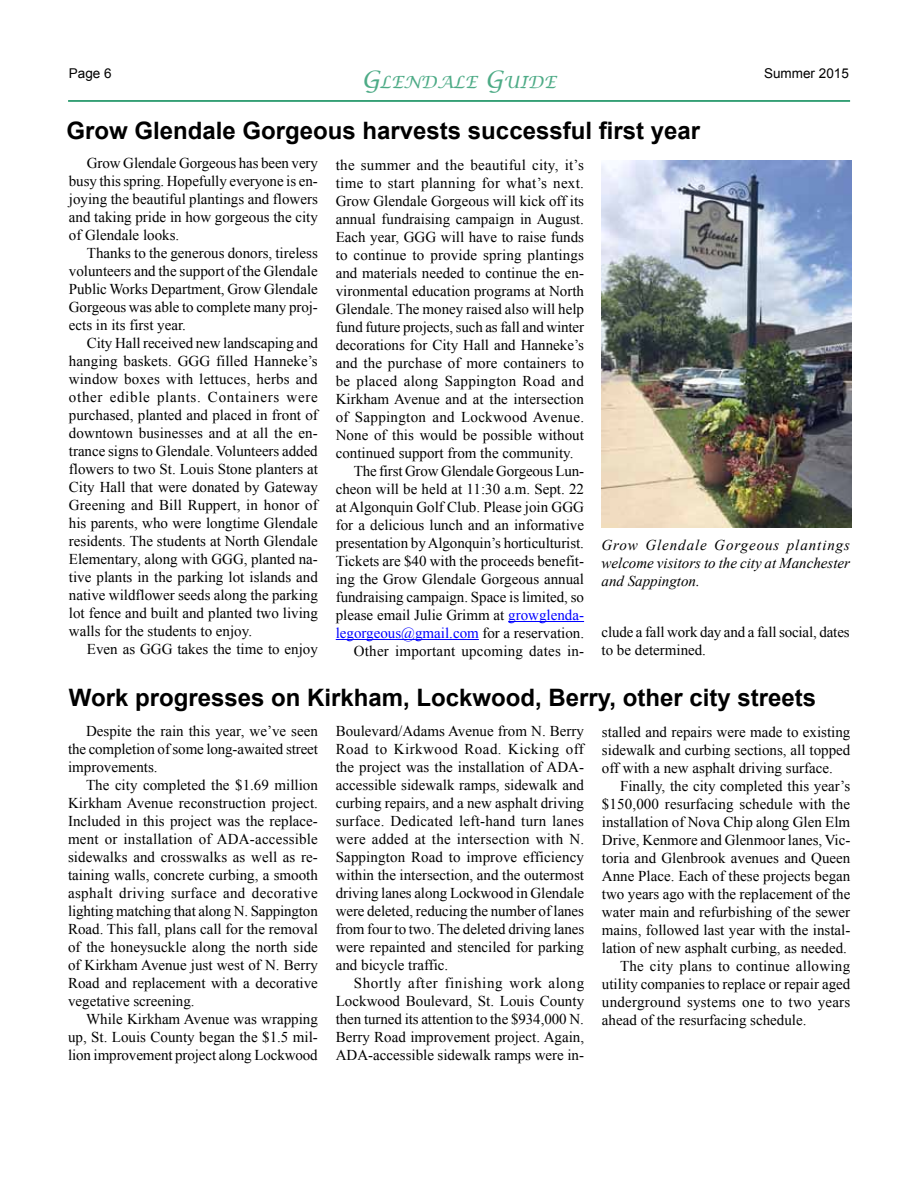
<style>
.page{position:relative;width:918px;height:1188px;background:#fff}
.page>*{position:absolute;margin:0;border:0;box-sizing:border-box;transform-origin:0 0}
.t1{font:700 24px "Arial";color:#000}
.t2{font:italic 16.8px "Lucida Calligraphy";color:#4dab86}
.t3{font:15px/18px "Times New Roman";color:#000;text-align:justify}
.t4{font:15px "Times New Roman";letter-spacing:.02em;color:#000}
.t5{font:italic 15px/18px "Times New Roman";color:#000;text-align:justify}
.t6{font:15px "Times New Roman";color:#00f}
.t7{font:15px "Times New Roman";letter-spacing:.025em;color:#000}
.t8{font:13.5px "Arial";color:#000}
.s1{font-size:24px}
.s2{color:#00f}
.s3{color:#000}
</style>
<div class="page">
<hr style="left:68px;top:100px;width:782px;height:2px;background:#008752">
<hr style="left:508px;top:621px;width:76px;height:1px;background:#00f">
<hr style="left:336px;top:639px;width:143px;height:1px;background:#00f">
<img style="left:602px;top:161px;width:249px;height:367px">
<p class="t8" style="left:69px;top:65px;width:44px">Page 6</p>
<p class="t8" style="left:764px;top:64px;width:86px">Summer 2015</p>
<p class="t2" style="left:362px;top:72px;width:196px"><span class="s1">G</span>LENDALE <span class="s1">G</span>UIDE</p>
<h1 class="t1" style="left:67px;top:115px;width:635px">Grow Glendale Gorgeous harvests successful first year</h1>
<p class="t3" style="left:69px;top:154px;width:251px;text-indent:18px">Grow Glendale Gorgeous has been very busy this spring. Hopefully everyone is en&shy;joying the beautiful plantings and flowers and taking pride in how gorgeous the city of Glendale looks.</p>
<p class="t3" style="left:69px;top:244px;width:251px;text-indent:18px">Thanks to the generous donors, tireless volunteers and the support of the Glendale Public Works Department, Grow Glendale Gorgeous was able to complete many proj&shy;ects in its first year.</p>
<p class="t3" style="left:69px;top:334px;width:251px;text-indent:18px">City Hall received new landscaping and hanging baskets. GGG filled Hanneke’s window boxes with lettuces, herbs and other edible plants. Containers were purchased, planted and placed in front of downtown businesses and at all the en&shy;trance signs to Glendale. Volunteers added flowers to two St. Louis Stone planters at City Hall that were donated by Gateway Greening and Bill Ruppert, in honor of his parents, who were longtime Glendale residents. The students at North Glendale Elementary, along with GGG, planted na&shy;tive plants in the parking lot islands and native wildflower seeds along the parking lot fence and built and planted two living walls for the students to enjoy.</p>
<p class="t3" style="left:87px;top:640px;width:232px">Even as GGG takes the time to enjoy</p>
<p class="t4" style="left:336px;top:155px;width:250px">the summer and the beautiful city, it’s</p>
<p class="t4" style="left:336px;top:173px;width:250px">time to start planning for what’s next.</p>
<p class="t3" style="left:336px;top:192px;width:250px">Grow Glendale Gorgeous will kick off its</p>
<p class="t3" style="left:336px;top:210px;width:250px">annual fundraising campaign in August.</p>
<p class="t3" style="left:336px;top:228px;width:250px">Each year, GGG will have to raise funds</p>
<p class="t3" style="left:336px;top:246px;width:250px">to continue to provide spring plantings</p>
<p class="t3" style="left:336px;top:264px;width:250px">and materials needed to continue the en-</p>
<p class="t3" style="left:336px;top:282px;width:250px">vironmental education programs at North</p>
<p class="t3" style="left:336px;top:300px;width:250px">Glendale. The money raised also will help</p>
<p class="t3" style="left:336px;top:318px;width:250px">fund future projects, such as fall and winter</p>
<p class="t3" style="left:336px;top:336px;width:250px">decorations for City Hall and Hanneke’s</p>
<p class="t3" style="left:336px;top:354px;width:250px">and the purchase of more containers to</p>
<p class="t7" style="left:336px;top:371px;width:250px">be placed along Sappington Road and</p>
<p class="t3" style="left:336px;top:390px;width:250px">Kirkham Avenue and at the intersection</p>
<p class="t4" style="left:336px;top:407px;width:250px">of Sappington and Lockwood Avenue.</p>
<p class="t3" style="left:336px;top:426px;width:250px">None of this would be possible without</p>
<p class="t3" style="left:336px;top:444px;width:239px">continued support from the community.</p>
<p class="t3" style="left:354px;top:462px;width:232px">The first Grow Glendale Gorgeous Lun-</p>
<p class="t3" style="left:336px;top:480px;width:250px">cheon will be held at 11:30 a.m. Sept. 22</p>
<p class="t3" style="left:336px;top:498px;width:250px">at Algonquin Golf Club. Please join GGG</p>
<p class="t3" style="left:336px;top:516px;width:250px">for a delicious lunch and an informative</p>
<p class="t3" style="left:336px;top:534px;width:250px">presentation by Algonquin’s horticulturist.</p>
<p class="t3" style="left:336px;top:552px;width:250px">Tickets are $40 with the proceeds benefit-</p>
<p class="t3" style="left:336px;top:570px;width:250px">ing the Grow Glendale Gorgeous annual</p>
<p class="t3" style="left:336px;top:588px;width:250px">fundraising campaign. Space is limited, so</p>
<p class="t3" style="left:336px;top:606px;width:250px">please email Julie Grimm at <span class="s2">growglenda-</span></p>
<p class="t6" style="left:336px;top:623px;width:250px">legorgeous@gmail.com <span class="s3">for a reservation.</span></p>
<p class="t3" style="left:354px;top:642px;width:232px">Other important upcoming dates in-</p>
<p class="t5" style="left:602px;top:536px;width:250px">Grow Glendale Gorgeous plantings welcome visitors to the city at Manchester and Sappington.</p>
<p class="t3" style="left:602px;top:623px;width:250px">clude a fall work day and a fall social, dates to be determined.</p>
<h1 class="t1" style="left:69px;top:682px;width:749px">Work progresses on Kirkham, Lockwood, Berry, other city streets</h1>
<p class="t3" style="left:68px;top:722px;width:251px;text-indent:18px">Despite the rain this year, we’ve seen the completion of some long-awaited street improvements.</p>
<p class="t3" style="left:68px;top:776px;width:252px;text-indent:18px">The city completed the $1.69 million Kirkham Avenue reconstruction project.<br>Included in this project was the replace&shy;ment or installation of ADA-accessible sidewalks and crosswalks as well as re&shy;taining walls, concrete curbing, a smooth asphalt driving surface and decorative lighting matching that along N. Sappington Road. This fall, plans call for the removal of the honeysuckle along the north side of Kirkham Avenue just west of N. Berry Road and replacement with a decorative vegetative screening.</p>
<p class="t3" style="left:68px;top:1010px;width:251px;text-indent:18px">While Kirkham Avenue was wrapping up, St. Louis County began the $1.5 mil&shy;lion improvement project along Lockwood</p>
<p class="t3" style="left:336px;top:722px;width:250px">Boulevard/Adams Avenue from N. Berry Road to Kirkwood Road. Kicking off the project was the installation of ADA&shy;accessible sidewalk ramps, sidewalk and curbing repairs, and a new asphalt driving surface. Dedicated left-hand turn lanes were added at the intersection with N.<br>Sappington Road to improve efficiency within the intersection, and the outermost driving lanes along Lockwood in Glendale were deleted, reducing the number of lanes from four to two. The deleted driving lanes were repainted and stenciled for parking and bicycle traffic.</p>
<p class="t3" style="left:336px;top:974px;width:250px;text-indent:18px">Shortly after finishing work along Lockwood Boulevard, St. Louis County then turned its attention to the $934,000 N.<br>Berry Road improvement project. Again, ADA-accessible sidewalk ramps were in-</p>
<p class="t3" style="left:602px;top:723px;width:250px">stalled and repairs were made to existing sidewalk and curbing sections, all topped off with a new asphalt driving surface.</p>
<p class="t3" style="left:620px;top:777px;width:232px">Finally, the city completed this year’s</p>
<p class="t3" style="left:602px;top:795px;width:250px">$150,000 resurfacing schedule with the</p>
<p class="t3" style="left:602px;top:813px;width:250px">installation of Nova Chip along Glen Elm</p>
<p class="t3" style="left:602px;top:831px;width:250px">Drive, Kenmore and Glenmoor lanes, Vic-</p>
<p class="t3" style="left:602px;top:849px;width:250px">toria and Glenbrook avenues and Queen</p>
<p class="t3" style="left:602px;top:867px;width:250px">Anne Place. Each of these projects began</p>
<p class="t3" style="left:602px;top:885px;width:250px">two years ago with the replacement of the</p>
<p class="t3" style="left:602px;top:903px;width:250px">water main and refurbishing of the sewer</p>
<p class="t3" style="left:602px;top:921px;width:250px">mains, followed last year with the instal-</p>
<p class="t3" style="left:602px;top:939px;width:246px">lation of new asphalt curbing, as needed.</p>
<p class="t3" style="left:620px;top:957px;width:232px">The city plans to continue allowing</p>
<p class="t3" style="left:602px;top:975px;width:250px">utility companies to replace or repair aged</p>
<p class="t3" style="left:602px;top:993px;width:250px">underground systems one to two years</p>
<p class="t3" style="left:602px;top:1011px;width:206px">ahead of the resurfacing schedule.</p>
</div>
